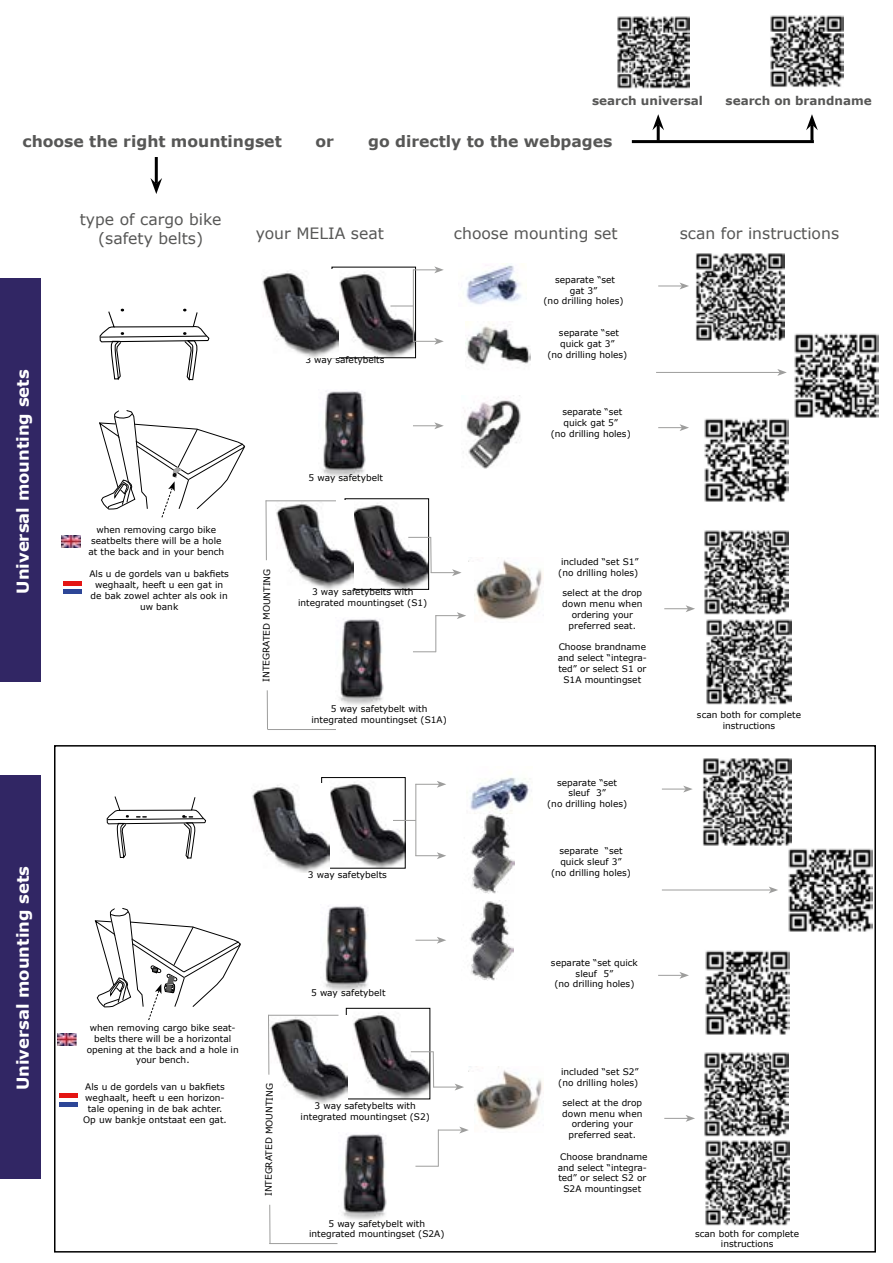
<style>
.page{position:relative;width:893px;height:1263px;background:#fff}
.page>*{position:absolute;margin:0;border:0;box-sizing:border-box;transform-origin:0 0}
.t1{font:700 16.5px "Verdana";color:#fff}
.t2{font:15.6px/18.8px "Verdana";color:#575756;text-align:center}
.t3{font:700 15.6px "Verdana";color:#575756}
.t4{font:700 12px "Verdana";color:#575756}
.t5{font:9px/10.8px "Verdana";color:#000;text-align:center}
</style>
<div class="page">
<img style="left:353px;top:1013px;width:75px;height:84px">
<div style="left:346px;top:1008px;width:84px;height:91px;border:1px solid #000"></div>
<img style="left:329px;top:782px;width:74px;height:84px">
<div style="left:322px;top:777px;width:83px;height:91px;border:1px solid #000"></div>
<img style="left:339px;top:270px;width:75px;height:86px">
<div style="left:332px;top:267px;width:84px;height:91px;border:1px solid #000"></div>
<img style="left:276px;top:501px;width:151px;height:88px">
<div style="left:345px;top:499px;width:84px;height:90px;border:1px solid #000"></div>
<svg style="left:99px;top:410px;width:147px;height:108px"></svg>
<img style="left:322px;top:391px;width:44px;height:86px">
<img style="left:465px;top:322px;width:65px;height:43px">
<img style="left:466px;top:265px;width:56px;height:40px">
<hr style="left:63px;top:581px;width:19px;height:4px;background:#e41513">
<div style="left:63px;top:589px;width:19px;height:5px;background:#2d4697"></div>
<img style="left:61px;top:535px;width:20px;height:13px">
<img style="left:464px;top:395px;width:57px;height:74px">
<svg style="left:390px;top:306px;width:23px;height:1px"></svg>
<hr style="left:413px;top:269px;width:1px;height:73px;background:#9d9d9c">
<svg style="left:413px;top:266px;width:31px;height:7px"></svg>
<svg style="left:413px;top:338px;width:31px;height:7px"></svg>
<svg style="left:413px;top:422px;width:31px;height:7px"></svg>
<hr style="left:59px;top:1094px;width:18px;height:4px;background:#e41513">
<hr style="left:59px;top:1102px;width:18px;height:4px;background:#2d4697">
<img style="left:57px;top:1033px;width:19px;height:13px">
<svg style="left:94px;top:908px;width:147px;height:112px"></svg>
<img style="left:470px;top:772px;width:62px;height:41px">
<img style="left:470px;top:813px;width:45px;height:81px">
<img style="left:469px;top:900px;width:44px;height:81px">
<svg style="left:99px;top:309px;width:111px;height:72px"></svg>
<svg style="left:106px;top:796px;width:100px;height:63px"></svg>
<svg style="left:658px;top:283px;width:31px;height:6px"></svg>
<hr style="left:656px;top:372px;width:124px;height:1px;background:#9d9d9c">
<svg style="left:777px;top:369px;width:10px;height:7px"></svg>
<svg style="left:658px;top:424px;width:31px;height:7px"></svg>
<svg style="left:662px;top:786px;width:31px;height:6px"></svg>
<hr style="left:662px;top:890px;width:109px;height:1px;background:#9d9d9c">
<svg style="left:769px;top:886px;width:9px;height:7px"></svg>
<svg style="left:658px;top:972px;width:31px;height:7px"></svg>
<img style="left:339px;top:619px;width:45px;height:86px">
<svg style="left:408px;top:537px;width:22px;height:1px"></svg>
<hr style="left:430px;top:537px;width:1px;height:36px;background:#9d9d9c">
<svg style="left:431px;top:569px;width:31px;height:7px"></svg>
<img style="left:474px;top:557px;width:69px;height:63px">
<img style="left:474px;top:557px;width:10px;height:5px">
<svg style="left:413px;top:651px;width:22px;height:1px"></svg>
<hr style="left:435px;top:615px;width:1px;height:37px;background:#9d9d9c">
<svg style="left:435px;top:612px;width:31px;height:7px"></svg>
<img style="left:695px;top:253px;width:89px;height:88px">
<hr style="left:266px;top:500px;width:70px;height:1px;background:#9d9d9c">
<hr style="left:268px;top:729px;width:68px;height:1px;background:#9d9d9c">
<svg style="left:265px;top:500px;width:5px;height:230px"></svg>
<svg style="left:664px;top:605px;width:31px;height:7px"></svg>
<img style="left:794px;top:333px;width:85px;height:85px">
<img style="left:704px;top:418px;width:85px;height:84px">
<img style="left:704px;top:530px;width:85px;height:85px">
<img style="left:706px;top:619px;width:85px;height:85px">
<img style="left:324px;top:906px;width:45px;height:86px">
<svg style="left:393px;top:820px;width:22px;height:1px"></svg>
<hr style="left:415px;top:784px;width:1px;height:72px;background:#9d9d9c">
<svg style="left:415px;top:781px;width:31px;height:7px"></svg>
<svg style="left:415px;top:852px;width:31px;height:7px"></svg>
<svg style="left:415px;top:937px;width:31px;height:7px"></svg>
<img style="left:252px;top:784px;width:77px;height:88px">
<img style="left:342px;top:1134px;width:45px;height:86px">
<svg style="left:411px;top:1051px;width:23px;height:1px"></svg>
<hr style="left:433px;top:1052px;width:1px;height:35px;background:#9d9d9c">
<svg style="left:433px;top:1084px;width:31px;height:6px"></svg>
<img style="left:273px;top:1015px;width:74px;height:89px">
<svg style="left:415px;top:1166px;width:23px;height:1px"></svg>
<hr style="left:438px;top:1130px;width:1px;height:36px;background:#9d9d9c">
<svg style="left:438px;top:1126px;width:31px;height:7px"></svg>
<hr style="left:268px;top:1015px;width:70px;height:1px;background:#9d9d9c">
<svg style="left:268px;top:1014px;width:5px;height:229px"></svg>
<img style="left:474px;top:1067px;width:69px;height:63px">
<img style="left:474px;top:1067px;width:10px;height:4px">
<svg style="left:664px;top:1115px;width:31px;height:7px"></svg>
<img style="left:702px;top:758px;width:90px;height:88px">
<img style="left:788px;top:848px;width:85px;height:84px">
<img style="left:705px;top:1140px;width:85px;height:85px">
<img style="left:704px;top:1052px;width:85px;height:85px">
<img style="left:705px;top:950px;width:85px;height:85px">
<hr style="left:269px;top:1243px;width:68px;height:1px;background:#9d9d9c">
<div style="left:0;top:279px;width:41px;height:403px;background:#312664"></div>
<div style="left:0;top:775px;width:41px;height:403px;background:#312664"></div>
<img style="left:770px;top:15px;width:73px;height:72px">
<hr style="left:155px;top:157px;width:3px;height:27px;background:#000">
<svg style="left:150px;top:178px;width:12px;height:16px"></svg>
<img style="left:617px;top:16px;width:73px;height:73px">
<hr style="left:657px;top:125px;width:3px;height:16px;background:#000">
<svg style="left:652px;top:114px;width:12px;height:16px"></svg>
<hr style="left:810px;top:125px;width:3px;height:16px;background:#000">
<svg style="left:806px;top:114px;width:12px;height:16px"></svg>
<hr style="left:632px;top:140px;width:182px;height:3px;background:#000">
<img style="left:262px;top:269px;width:76px;height:89px">
<h2 class="t3" style="left:23px;top:131px;width:261px">choose the right mountingset</h2>
<h3 class="t4" style="left:592px;top:93px;width:112px">search universal</h3>
<h3 class="t4" style="left:726px;top:93px;width:148px">search on brandname</h3>
<h2 class="t3" style="left:315px;top:131px;width:20px">or</h2>
<h2 class="t3" style="left:368px;top:131px;width:246px">go directly to the webpages</h2>
<h1 class="t1" style="left:12px;top:594px;width:226px;rotate:-90deg">Universal mounting sets</h1>
<h1 class="t1" style="left:12px;top:1090px;width:226px;rotate:-90deg">Universal mounting sets</h1>
<h2 class="t2" style="left:80px;top:210px;width:143px">type of cargo bike (safety belts)</h2>
<p class="t5" style="left:88px;top:525px;width:137px">when removing cargo bike seatbelts there will be a hole at the back and in your bench</p>
<p class="t5" style="left:89px;top:569px;width:141px">Als u de gordels van u bakfiets weghaalt, heeft u een gat in de bak zowel achter als ook in uw bank</p>
<h2 class="t2" style="left:256px;top:224px;width:130px">your MELIA seat</h2>
<h2 class="t2" style="left:454px;top:224px;width:165px">choose mounting set</h2>
<h2 class="t2" style="left:680px;top:224px;width:161px">scan for instructions</h2>
<p class="t5" style="left:305px;top:355px;width:81px">3 way safetybelts</p>
<p class="t5" style="left:309px;top:473px;width:76px">5 way safetybelt</p>
<p class="t5" style="left:260px;top:682px;width:114px;rotate:-89deg">INTEGRATED MOUNTING</p>
<p class="t5" style="left:298px;top:586px;width:131px">3 way safetybelts with integrated mountingset (S1)</p>
<p class="t5" style="left:311px;top:704px;width:137px">5 way safetybelt with integrated mountingset (S1A)</p>
<p class="t5" style="left:308px;top:869px;width:81px">3 way safetybelts</p>
<p class="t5" style="left:544px;top:274px;width:81px">separate “set<br>gat 3”<br>(no drilling holes)</p>
<p class="t5" style="left:547px;top:328px;width:81px">separate “set quick gat 3”<br>(no drilling holes)</p>
<p class="t5" style="left:551px;top:407px;width:81px">separate “set quick gat 5”<br>(no drilling holes)</p>
<p class="t5" style="left:558px;top:557px;width:82px">included “set S1” (no drilling holes)</p>
<p class="t5" style="left:562px;top:588px;width:82px">select at the drop down menu when ordering your preferred seat.</p>
<p class="t5" style="left:558px;top:642px;width:91px">Choose brandname and select “integra&shy;ted” or select S1 or<br>S1A mountingset</p>
<p class="t5" style="left:547px;top:777px;width:81px">separate “set sleuf 3”<br>(no drilling holes)</p>
<p class="t5" style="left:551px;top:845px;width:81px">separate “set quick sleuf 3”<br>(no drilling holes)</p>
<p class="t5" style="left:697px;top:710px;width:106px">scan both for complete instructions</p>
<p class="t5" style="left:87px;top:1022px;width:153px">when removing cargo bike seat&shy;belts there will be a horizontal opening at the back and a hole in your bench.</p>
<p class="t5" style="left:83px;top:1081px;width:145px">Als u de gordels van u bakfiets weghaalt, heeft u een horizon&shy;tale opening in de bak achter.<br>Op uw bankje ontstaat een gat.</p>
<p class="t5" style="left:263px;top:1196px;width:114px;rotate:-89deg">INTEGRATED MOUNTING</p>
<p class="t5" style="left:311px;top:987px;width:76px">5 way safetybelt</p>
<p class="t5" style="left:301px;top:1101px;width:131px">3 way safetybelts with integrated mountingset (S2)</p>
<p class="t5" style="left:309px;top:1218px;width:137px">5 way safetybelt with integrated mountingset (S2A)</p>
<p class="t5" style="left:551px;top:957px;width:88px">separate “set quick sleuf 5”<br>(no drilling holes)</p>
<p class="t5" style="left:558px;top:1066px;width:82px">included “set S2” (no drilling holes)</p>
<p class="t5" style="left:562px;top:1097px;width:82px">select at the drop down menu when ordering your preferred seat.</p>
<p class="t5" style="left:558px;top:1151px;width:91px">Choose brandname and select “integra&shy;ted” or select S2 or<br>S2A mountingset</p>
<p class="t5" style="left:695px;top:1228px;width:106px">scan both for complete instructions</p>
</div>
